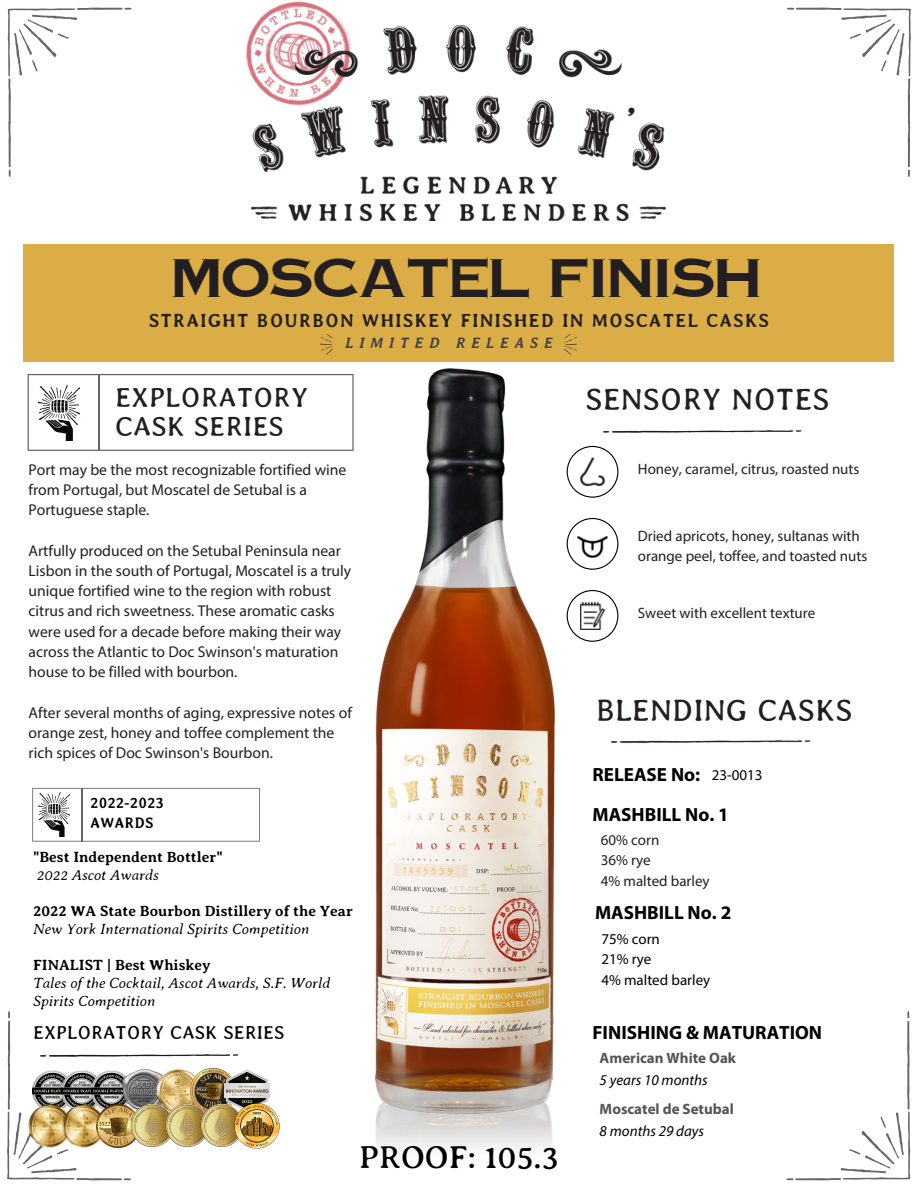
<style>
.page{position:relative;width:918px;height:1188px;background:#fff}
.page>*{position:absolute;margin:0;border:0;box-sizing:border-box;transform-origin:0 0}
.t1{font:700 46.5px "Copperplate Gothic";color:#231f20}
.t2{font:31.95px "Averia Serif Libre";color:#000}
.t3{font:30.9px "Averia";color:#231f20}
.t4{font:27.6px/29.2px "Averia";color:#231f20}
.t5{font:700 19.2px "Myriad Pro";color:#000}
.t6{font:700 18.9px "Averia";letter-spacing:.05em;color:#231f20}
.t7{font:18.75px "Averia";color:#000}
.t8{font:15.6px/20.2px "Myriad Pro";color:#231f20}
.t9{font:italic 700 15.3px "Averia";letter-spacing:.37em;color:#424141}
.t10{font:700 15.15px "Averia";color:#000}
.t11{font:15px/20.2px "Myriad Pro";color:#231f20}
.t12{font:italic 300 15px "Averia Serif Libre";color:#000}
.t13{font:700 15px "Averia Serif Libre";color:#000}
.t14{font:15px "Myriad Pro";color:#000}
.t15{font:700 15px "Myriad Pro";color:#545454}
.t16{font:italic 15px "Myriad";color:#000}
</style>
<div class="page">
<img style="left:245px;top:1px;width:98px;height:77px">
<img style="left:252px;top:25px;width:414px;height:196px">
<svg style="left:7px;top:7px;width:125px;height:170px"></svg>
<svg style="left:787px;top:7px;width:124px;height:170px"></svg>
<svg style="left:786px;top:1011px;width:125px;height:170px"></svg>
<svg style="left:7px;top:1011px;width:124px;height:170px"></svg>
<svg style="left:602px;top:447px;width:16px;height:49px"></svg>
<img style="left:602px;top:457px;width:3px;height:29px">
<svg style="left:602px;top:520px;width:16px;height:48px"></svg>
<img style="left:602px;top:536px;width:6px;height:22px">
<svg style="left:602px;top:592px;width:16px;height:48px"></svg>
<img style="left:602px;top:602px;width:2px;height:27px">
<img style="left:603px;top:430px;width:199px;height:3px">
<img style="left:332px;top:170px;width:270px;height:978px">
<svg style="left:28px;top:374px;width:326px;height:77px"></svg>
<hr style="left:99px;top:375px;width:1px;height:75px;background:#000">
<img style="left:39px;top:385px;width:40px;height:55px">
<div style="left:24px;top:244px;width:870px;height:117px;background:#dbad46"></div>
<img style="left:320px;top:334px;width:12px;height:21px">
<img style="left:565px;top:334px;width:12px;height:21px">
<img style="left:611px;top:740px;width:200px;height:4px">
<svg style="left:32px;top:788px;width:228px;height:54px"></svg>
<hr style="left:82px;top:788px;width:1px;height:53px;background:#000">
<img style="left:38px;top:793px;width:32px;height:43px">
<img style="left:32px;top:1071px;width:30px;height:33px">
<img style="left:62px;top:1071px;width:29px;height:33px">
<img style="left:91px;top:1071px;width:30px;height:34px">
<img style="left:121px;top:1068px;width:35px;height:37px">
<img style="left:156px;top:1069px;width:34px;height:35px">
<img style="left:190px;top:1068px;width:35px;height:36px">
<img style="left:225px;top:1070px;width:45px;height:34px">
<img style="left:29px;top:1104px;width:33px;height:43px">
<img style="left:62px;top:1104px;width:43px;height:43px">
<img style="left:96px;top:1105px;width:35px;height:42px">
<img style="left:131px;top:1104px;width:34px;height:43px">
<img style="left:165px;top:1104px;width:35px;height:43px">
<img style="left:200px;top:1104px;width:35px;height:43px">
<img style="left:235px;top:1103px;width:45px;height:45px">
<img style="left:38px;top:1052px;width:201px;height:6px">
<p class="t1" style="left:172px;top:243px;width:591px">MOSCATEL FINISH</p>
<p class="t6" style="left:149px;top:310px;width:622px">STRAIGHT BOURBON WHISKEY FINISHED IN MOSCATEL CASKS</p>
<p class="t9" style="left:345px;top:334px;width:209px">LIMITED RELEASE</p>
<p class="t4" style="left:115px;top:383px;width:195px">EXPLORATORY<br>CASK SERIES</p>
<p class="t8" style="left:29px;top:461px;width:319px">Port may be the most recognizable fortified wine from Portugal, but Moscatel de Setubal is a<br>Portuguese staple.</p>
<p class="t8" style="left:29px;top:542px;width:324px">Artfully produced on the Setubal Peninsula near Lisbon in the south of Portugal, Moscatel is a truly unique fortified wine to the region with robust citrus and rich sweetness. These aromatic casks were used for a decade before making their way across the Atlantic to Doc Swinson's maturation house to be filled with bourbon.</p>
<p class="t8" style="left:29px;top:704px;width:325px">After several months of aging, expressive notes of orange zest, honey and toffee complement the rich spices of Doc Swinson's Bourbon.</p>
<p class="t10" style="left:90px;top:794px;width:75px">2022-2023</p>
<p class="t10" style="left:90px;top:815px;width:65px">AWARDS</p>
<p class="t13" style="left:33px;top:849px;width:191px">"Best Independent Bottler"</p>
<p class="t12" style="left:37px;top:866px;width:123px">2022 Ascot Awards</p>
<p class="t13" style="left:33px;top:903px;width:321px">2022 WA State Bourbon Distillery of the Year</p>
<p class="t12" style="left:33px;top:920px;width:278px">New York International Spirits Competition</p>
<p class="t13" style="left:33px;top:957px;width:179px">FINALIST | Best Whiskey</p>
<p class="t12" style="left:33px;top:974px;width:299px">Tales of the Cocktail, Ascot Awards, S.F. World</p>
<p class="t12" style="left:33px;top:992px;width:124px">Spirits Competition</p>
<p class="t7" style="left:33px;top:1023px;width:253px">EXPLORATORY CASK SERIES</p>
<p class="t2" style="left:359px;top:1140px;width:201px">PROOF: 105.3</p>
<p class="t3" style="left:586px;top:383px;width:246px">SENSORY NOTES</p>
<p class="t11" style="left:638px;top:460px;width:223px">Honey, caramel, citrus, roasted nuts</p>
<p class="t11" style="left:638px;top:527px;width:231px">Dried apricots, honey, sultanas with orange peel, toffee, and toasted nuts</p>
<p class="t11" style="left:638px;top:604px;width:179px">Sweet with excellent texture</p>
<p class="t3" style="left:596px;top:694px;width:258px">BLENDING CASKS</p>
<p class="t5" style="left:593px;top:767px;width:109px">RELEASE No:</p>
<p class="t14" style="left:712px;top:768px;width:52px">23-0013</p>
<p class="t5" style="left:593px;top:806px;width:138px">MASHBILL No. 1</p>
<p class="t11" style="left:601px;top:831px;width:60px">60% corn</p>
<p class="t11" style="left:601px;top:852px;width:51px">36% rye</p>
<p class="t11" style="left:601px;top:872px;width:110px">4% malted barley</p>
<p class="t5" style="left:595px;top:905px;width:138px">MASHBILL No. 2</p>
<p class="t14" style="left:601px;top:933px;width:60px">75% corn</p>
<p class="t14" style="left:601px;top:953px;width:51px">21% rye</p>
<p class="t14" style="left:601px;top:973px;width:110px">4% malted barley</p>
<p class="t5" style="left:593px;top:1024px;width:231px">FINISHING &amp; MATURATION</p>
<p class="t15" style="left:600px;top:1052px;width:138px">American White Oak</p>
<p class="t16" style="left:600px;top:1072px;width:110px">5 years 10 months</p>
<p class="t15" style="left:600px;top:1103px;width:136px">Moscatel de Setubal</p>
<p class="t16" style="left:600px;top:1123px;width:106px">8 months 29 days</p>
</div>
